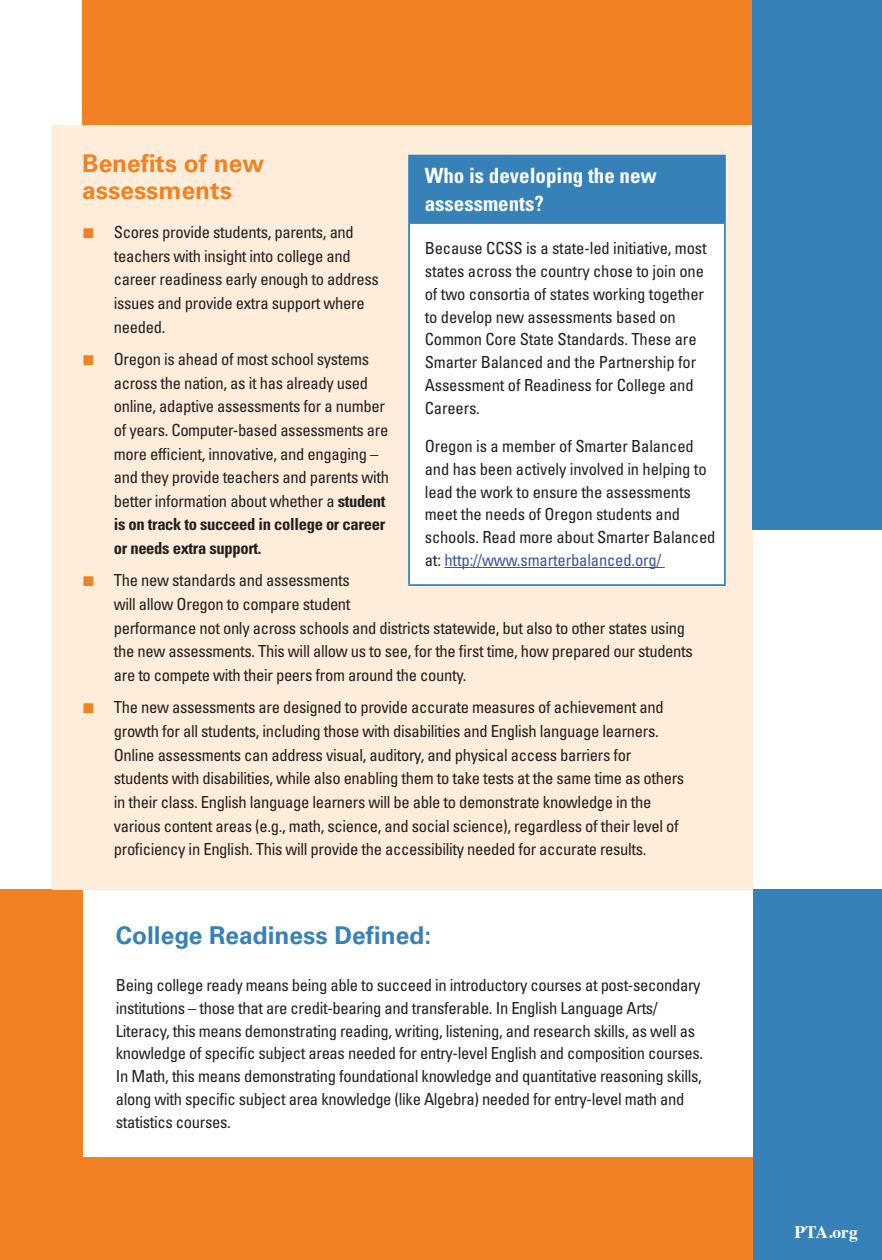
<style>
.page{position:relative;width:882px;height:1260px;background:#fff}
.page>*{position:absolute;margin:0;border:0;box-sizing:border-box;transform-origin:0 0}
.t1{font:700 24.5px/26.2px "Univers LT Std";color:#f18122}
.t2{font:700 24.5px "Univers LT Std";color:#3681b8}
.t3{font:700 condensed 21px/28px "Univers LT Std";color:#fff}
.t4{font:700 17.5px "Times";color:#fff}
.t5{font:condensed 16.62px/23.6px "Univers LT Std";letter-spacing:-.02em;color:#231f20}
.s1{font-family:"Arial";font-stretch:normal;font-size:21px;color:#f18122}
.s2{font-weight:700}
.s3{color:#3853a3}
</style>
<div class="page">
<div style="left:0;top:890px;width:882px;height:370px;background:#3681b8"></div>
<div style="left:0;top:846px;width:753px;height:391px;background:#fff"></div>
<div style="left:0;top:890px;width:82px;height:370px;background:#f18122"></div>
<div style="left:82px;top:0;width:800px;height:160px;background:#f18122"></div>
<div style="left:52px;top:125px;width:701px;height:765px;background:#fdedda"></div>
<div style="left:753px;top:0;width:129px;height:529px;background:#3681b8"></div>
<div style="left:0;top:1158px;width:753px;height:102px;background:#f18122"></div>
<div style="left:409px;top:156px;width:316px;height:67px;background:#3681b8"></div>
<div style="left:409px;top:223px;width:316px;height:362px;background:#fff"></div>
<hr style="left:408px;top:155px;width:318px;height:1px;background:#3681b8">
<hr style="left:408px;top:156px;width:2px;height:66px;background:#3681b8">
<hr style="left:724px;top:156px;width:2px;height:66px;background:#3681b8">
<hr style="left:408px;top:222px;width:318px;height:2px;background:#3681b8">
<hr style="left:408px;top:224px;width:2px;height:360px;background:#3681b8">
<hr style="left:724px;top:224px;width:2px;height:360px;background:#3681b8">
<hr style="left:408px;top:584px;width:318px;height:2px;background:#3681b8">
<hr style="left:444px;top:567px;width:221px;height:1px;background:#3853a3">
<h1 class="t1" style="left:82px;top:151px;width:183px">Benefits of new assessments</h1>
<p class="t5" style="left:114px;top:220px;width:266px;text-indent:-31px"><span class="s1">■</span> Scores provide students, parents, and teachers with insight into college and career readiness early enough to address issues and provide extra support where needed.</p>
<p class="t5" style="left:114px;top:347px;width:277px;text-indent:-31px"><span class="s1">■</span> Oregon is ahead of most school systems across the nation, as it has already used online, adaptive assessments for a number of years. Computer-based assessments are more efficient, innovative, and engaging – and they provide teachers and parents with better information about whether a <span class="s2">student is on track to succeed in college or career or needs extra support.</span></p>
<p class="t5" style="left:114px;top:568px;width:581px;text-indent:-31px"><span class="s1">■</span> The new standards and assessments<br>will allow Oregon to compare student<br>performance not only across schools and districts statewide, but also to other states using the new assessments. This will allow us to see, for the first time, how prepared our students are to compete with their peers from around the county.</p>
<p class="t5" style="left:114px;top:695px;width:572px;text-indent:-31px"><span class="s1">■</span> The new assessments are designed to provide accurate measures of achievement and growth for all students, including those with disabilities and English language learners.<br>Online assessments can address visual, auditory, and physical access barriers for students with disabilities, while also enabling them to take tests at the same time as others in their class. English language learners will be able to demonstrate knowledge in the various content areas (e.g., math, science, and social science), regardless of their level of proficiency in English. This will provide the accessibility needed for accurate results.</p>
<p class="t3" style="left:425px;top:161px;width:234px">Who is developing the new assessments?</p>
<p class="t5" style="left:425px;top:237px;width:283px;line-height:22.8px">Because CCSS is a state-led initiative, most states across the country chose to join one of two consortia of states working together to develop new assessments based on Common Core State Standards. These are Smarter Balanced and the Partnership for Assessment of Readiness for College and Careers.</p>
<p class="t5" style="left:425px;top:435px;width:292px;line-height:22.8px">Oregon is a member of Smarter Balanced and has been actively involved in helping to lead the work to ensure the assessments meet the needs of Oregon students and schools. Read more about Smarter Balanced at: <span class="s3">http://www.smarterbalanced.org/</span></p>
<h1 class="t2" style="left:116px;top:921px;width:317px">College Readiness Defined:</h1>
<p class="t5" style="left:116px;top:974px;width:589px;line-height:22.8px">Being college ready means being able to succeed in introductory courses at post-secondary institutions – those that are credit-bearing and transferable. In English Language Arts/ Literacy, this means demonstrating reading, writing, listening, and research skills, as well as knowledge of specific subject areas needed for entry-level English and composition courses.<br>In Math, this means demonstrating foundational knowledge and quantitative reasoning skills, along with specific subject area knowledge (like Algebra) needed for entry-level math and statistics courses.</p>
<p class="t4" style="left:794px;top:1216px;width:65px">PTA.org</p>
</div>
